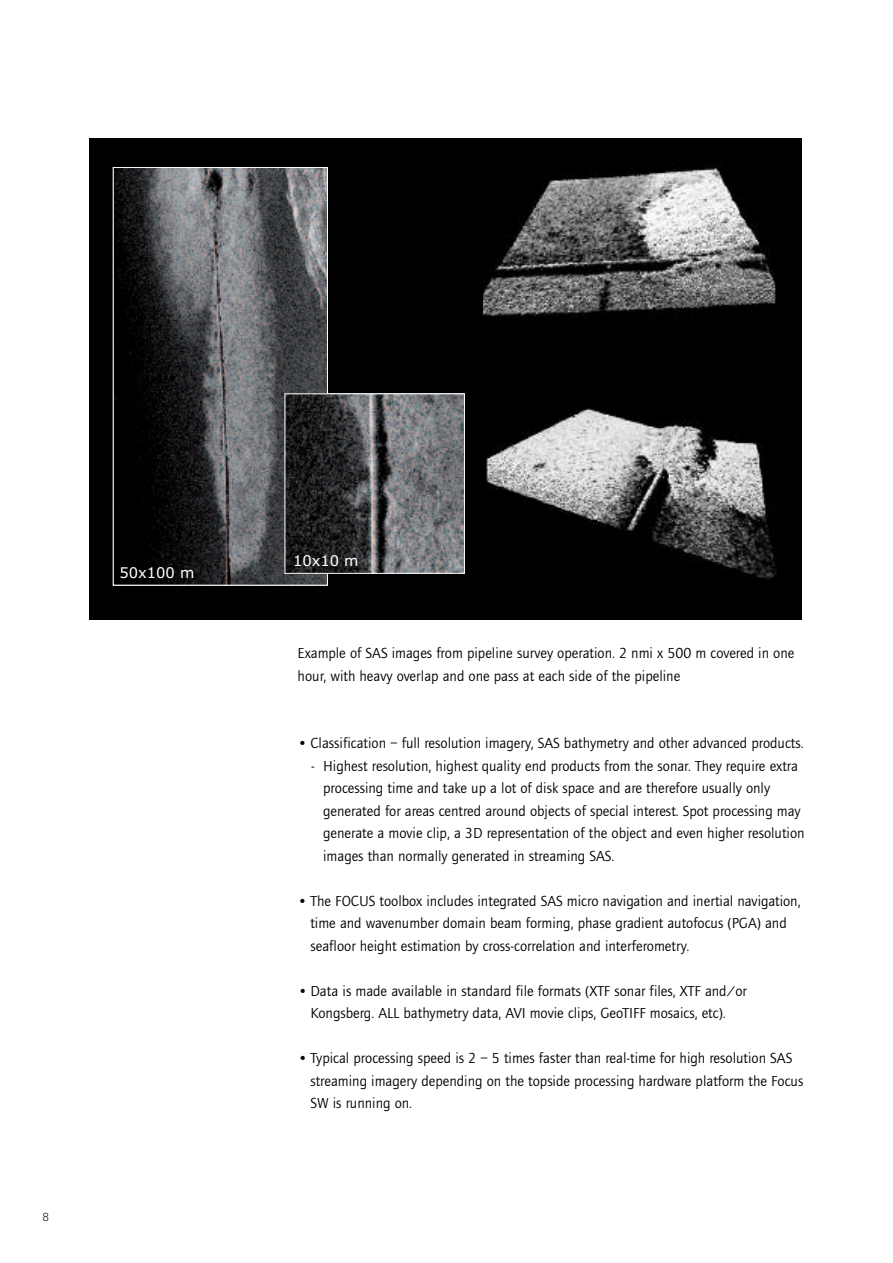
<style>
.page{position:relative;width:893px;height:1263px;background:#fff}
.page>*{position:absolute;margin:0;border:0;box-sizing:border-box;transform-origin:0 0}
.t1{font:15px/22.5px "Foundry Journal";color:#000}
.t2{font:14.7px "Verdana";letter-spacing:-.005em;color:#fff}
.t3{font:300 12px "Turmino";color:#000}
</style>
<div class="page">
<div style="left:89px;top:139px;width:713px;height:481px;background:#000"></div>
<img style="left:115px;top:169px;width:211px;height:414px">
<img style="left:287px;top:395px;width:176px;height:177px">
<div style="left:113px;top:167px;width:215px;height:418px;border:1px solid #fff"></div>
<div style="left:285px;top:393px;width:180px;height:181px;border:1px solid #fff"></div>
<img style="left:484px;top:166px;width:290px;height:152px">
<img style="left:488px;top:409px;width:288px;height:169px">
<p class="t2" style="left:120px;top:563px;width:76px">50x100 m</p>
<p class="t3" style="left:43px;top:1210px;width:8px">8</p>
<p class="t2" style="left:293px;top:551px;width:67px">10x10 m</p>
<p class="t1" style="left:298px;top:642px;width:498px">Example of SAS images from pipeline survey operation. 2 nmi x 500 m covered in one hour, with heavy overlap and one pass at each side of the pipeline</p>
<p class="t1" style="left:298px;top:732px;width:507px">• Classification – full resolution imagery, SAS bathymetry and other advanced products.</p>
<p class="t1" style="left:323px;top:754px;width:483px;text-indent:-12px">- Highest resolution, highest quality end products from the sonar. They require extra processing time and take up a lot of disk space and are therefore usually only generated for areas centred around objects of special interest. Spot processing may generate a movie clip, a 3D representation of the object and even higher resolution images than normally generated in streaming SAS.</p>
<p class="t1" style="left:310px;top:889px;width:492px;text-indent:-13px">• The FOCUS toolbox includes integrated SAS micro navigation and inertial navigation, time and wavenumber domain beam forming, phase gradient autofocus (PGA) and seafloor height estimation by cross-correlation and interferometry.</p>
<p class="t1" style="left:298px;top:979px;width:451px;text-align:center">• Data is made available in standard file formats (XTF sonar files, XTF and/or<br>Kongsberg. ALL bathymetry data, AVI movie clips, GeoTIFF mosaics, etc).</p>
<p class="t1" style="left:310px;top:1047px;width:494px;text-indent:-13px">• Typical processing speed is 2 – 5 times faster than real-time for high resolution SAS streaming imagery depending on the topside processing hardware platform the Focus<br>SW is running on.</p>
</div>
